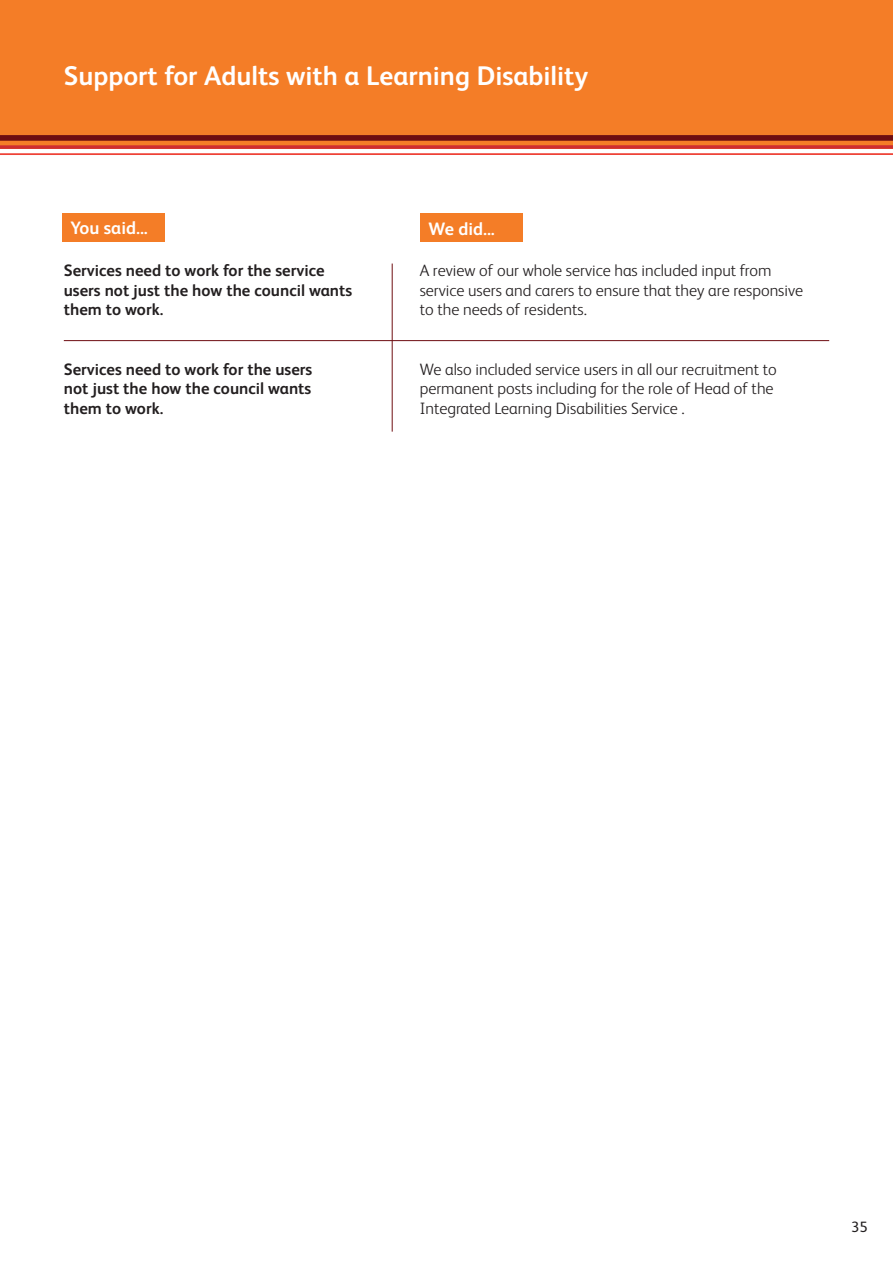
<style>
.page{position:relative;width:893px;height:1263px;background:#fff}
.page>*{position:absolute;margin:0;border:0;box-sizing:border-box;transform-origin:0 0}
.t1{font:700 27px "FS Albert";color:#fff}
.t2{font:700 18px "FS Albert";color:#fff}
.t3{font:300 16.5px/19.5px "FS Albert";color:#231f20}
.t4{font:700 16.5px/19.5px "FS Albert";color:#231f20}
.t5{font:15px "FS Albert";color:#231f20}
</style>
<div class="page">
<div style="left:0;top:0;width:893px;height:149px;background:#f47d27"></div>
<svg style="left:0;top:135px;width:893px;height:20px"></svg>
<hr style="left:64px;top:340px;width:765px;height:1px;background:#6e0d11">
<hr style="left:392px;top:264px;width:1px;height:168px;background:#6e0d11">
<div style="left:62px;top:213px;width:102px;height:28px;background:#f47d27"></div>
<div style="left:420px;top:213px;width:102px;height:29px;background:#f47d27"></div>
<h1 class="t1" style="left:64px;top:57px;width:526px">Support for Adults with a Learning Disability</h1>
<p class="t2" style="left:70px;top:216px;width:79px">You said...</p>
<p class="t2" style="left:429px;top:216px;width:68px">We did...</p>
<p class="t4" style="left:64px;top:260px;width:290px">Services need to work for the service users not just the how the council wants them to work.</p>
<p class="t3" style="left:420px;top:260px;width:385px">A review of our whole service has included input from service users and carers to ensure that they are responsive to the needs of residents.</p>
<p class="t4" style="left:64px;top:359px;width:250px;text-align:justify">Services need to work for the users not just the how the council wants them to work.</p>
<p class="t3" style="left:420px;top:358px;width:359px">We also included service users in all our recruitment to permanent posts including for the role of Head of the<br>Integrated Learning Disabilities Service .</p>
<p class="t5" style="left:851px;top:1217px;width:18px">35</p>
</div>
